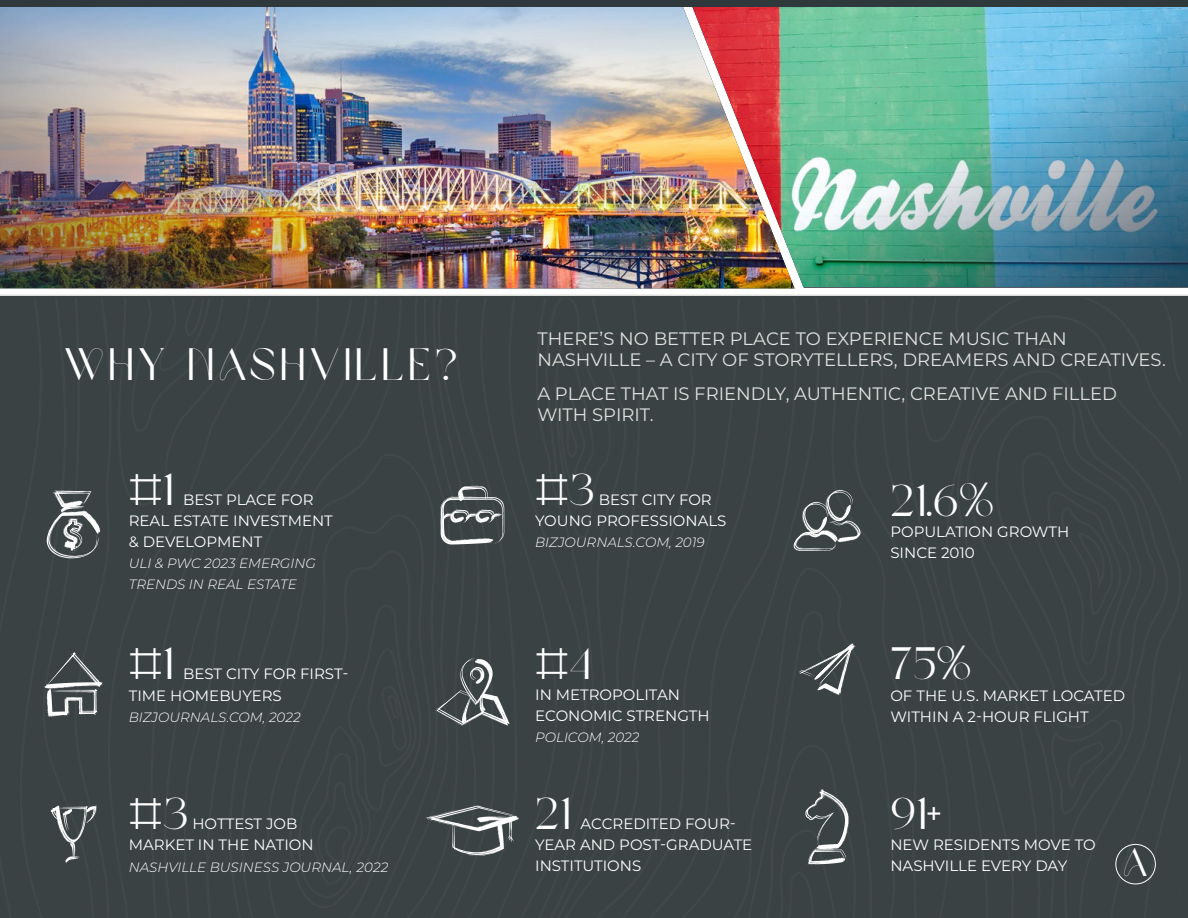
<style>
.page{position:relative;width:1188px;height:918px;background:#fff}
.page>*{position:absolute;margin:0;border:0;box-sizing:border-box;transform-origin:0 0}
.t1{font:45px "Brown Sugar";letter-spacing:.1em;color:#fff}
.t2{font:39.6px "Brown Sugar";color:#fff}
.t3{font:18px/21px "Montserrat";color:#e1e1df}
.t4{font:15px/21px "Montserrat";color:#fff}
.t5{font:italic 300 13.5px/21px "Montserrat";color:#fff}
</style>
<div class="page">
<div style="left:0;top:298px;width:1181px;height:620px;background:#3b4244"></div>
<img style="left:0;top:6px;width:690px;height:282px">
<img style="left:690px;top:6px;width:498px;height:281px">
<div style="left:0;top:0;width:1188px;height:6px;background:#2f393c"></div>
<svg style="left:794px;top:490px;width:67px;height:61px;background:#5d6364"></svg>
<svg style="left:799px;top:643px;width:56px;height:52px;background:#5a6062"></svg>
<svg style="left:805px;top:789px;width:44px;height:76px;background:#616668"></svg>
<svg style="left:425px;top:805px;width:94px;height:51px;background:#5f6566"></svg>
<svg style="left:435px;top:658px;width:75px;height:68px;background:#5b6163"></svg>
<svg style="left:440px;top:486px;width:65px;height:59px;background:#686e6f"></svg>
<svg style="left:47px;top:490px;width:53px;height:68px;background:#6c7273"></svg>
<svg style="left:44px;top:652px;width:59px;height:65px;background:#626869"></svg>
<svg style="left:50px;top:805px;width:47px;height:58px;background:#5b6162"></svg>
<div style="left:1115px;top:844px;width:41px;height:40px;border:1px solid #fff;border-radius:50%"></div>
<h1 class="t1" style="left:64px;top:337px;width:395px">why NASHVILLE?</h1>
<p class="t3" style="left:537px;top:327px;width:630px">THERE’S NO BETTER PLACE TO EXPERIENCE MUSIC THAN<br>NASHVILLE – A CITY OF STORYTELLERS, DREAMERS AND CREATIVES.</p>
<p class="t3" style="left:537px;top:383px;width:581px">A PLACE THAT IS FRIENDLY, AUTHENTIC, CREATIVE AND FILLED<br>WITH SPIRIT.</p>
<h1 class="t1" style="left:129px;top:462px;width:46px">#1</h1>
<p class="t4" style="left:129px;top:488px;width:206px;text-indent:54px">BEST PLACE FOR<br>REAL ESTATE INVESTMENT &amp; DEVELOPMENT</p>
<p class="t5" style="left:129px;top:553px;width:189px">ULI &amp; PWC 2023 EMERGING<br>TRENDS IN REAL ESTATE</p>
<h1 class="t1" style="left:535px;top:462px;width:61px">#3</h1>
<p class="t4" style="left:535px;top:488px;width:193px;line-height:21.6px;text-indent:64px">BEST CITY FOR<br>YOUNG PROFESSIONALS</p>
<p class="t5" style="left:535px;top:532px;width:171px">BIZJOURNALS.COM, 2019</p>
<h1 class="t1" style="left:890px;top:473px;width:105px">21.6%</h1>
<p class="t4" style="left:890px;top:521px;width:180px">POPULATION GROWTH<br>SINCE 2010</p>
<h1 class="t1" style="left:129px;top:636px;width:46px">#1</h1>
<p class="t4" style="left:129px;top:662px;width:221px;line-height:21.6px;text-indent:54px">BEST CITY FOR FIRST-<br>TIME HOMEBUYERS</p>
<p class="t5" style="left:129px;top:706px;width:173px">BIZJOURNALS.COM, 2022</p>
<h1 class="t1" style="left:535px;top:636px;width:56px">#4</h1>
<p class="t4" style="left:535px;top:684px;width:176px">IN METROPOLITAN<br>ECONOMIC STRENGTH</p>
<p class="t5" style="left:535px;top:726px;width:106px">POLICOM, 2022</p>
<h1 class="t1" style="left:890px;top:636px;width:83px">75%</h1>
<p class="t4" style="left:890px;top:684px;width:236px">OF THE U.S. MARKET LOCATED<br>WITHIN A 2-HOUR FLIGHT</p>
<h1 class="t1" style="left:129px;top:786px;width:61px">#3</h1>
<p class="t4" style="left:129px;top:812px;width:186px;line-height:21.6px;text-indent:64px">HOTTEST JOB<br>MARKET IN THE NATION</p>
<p class="t5" style="left:129px;top:856px;width:261px">NASHVILLE BUSINESS JOURNAL, 2022</p>
<h1 class="t1" style="left:535px;top:786px;width:37px">21</h1>
<p class="t4" style="left:535px;top:812px;width:219px;text-indent:45px">ACCREDITED FOUR-<br>YEAR AND POST-GRADUATE<br>INSTITUTIONS</p>
<h1 class="t1" style="left:890px;top:786px;width:53px">91+</h1>
<p class="t4" style="left:890px;top:833px;width:207px">NEW RESIDENTS MOVE TO<br>NASHVILLE EVERY DAY</p>
<h2 class="t2" style="left:1123px;top:839px;width:27px">A</h2>
</div>
